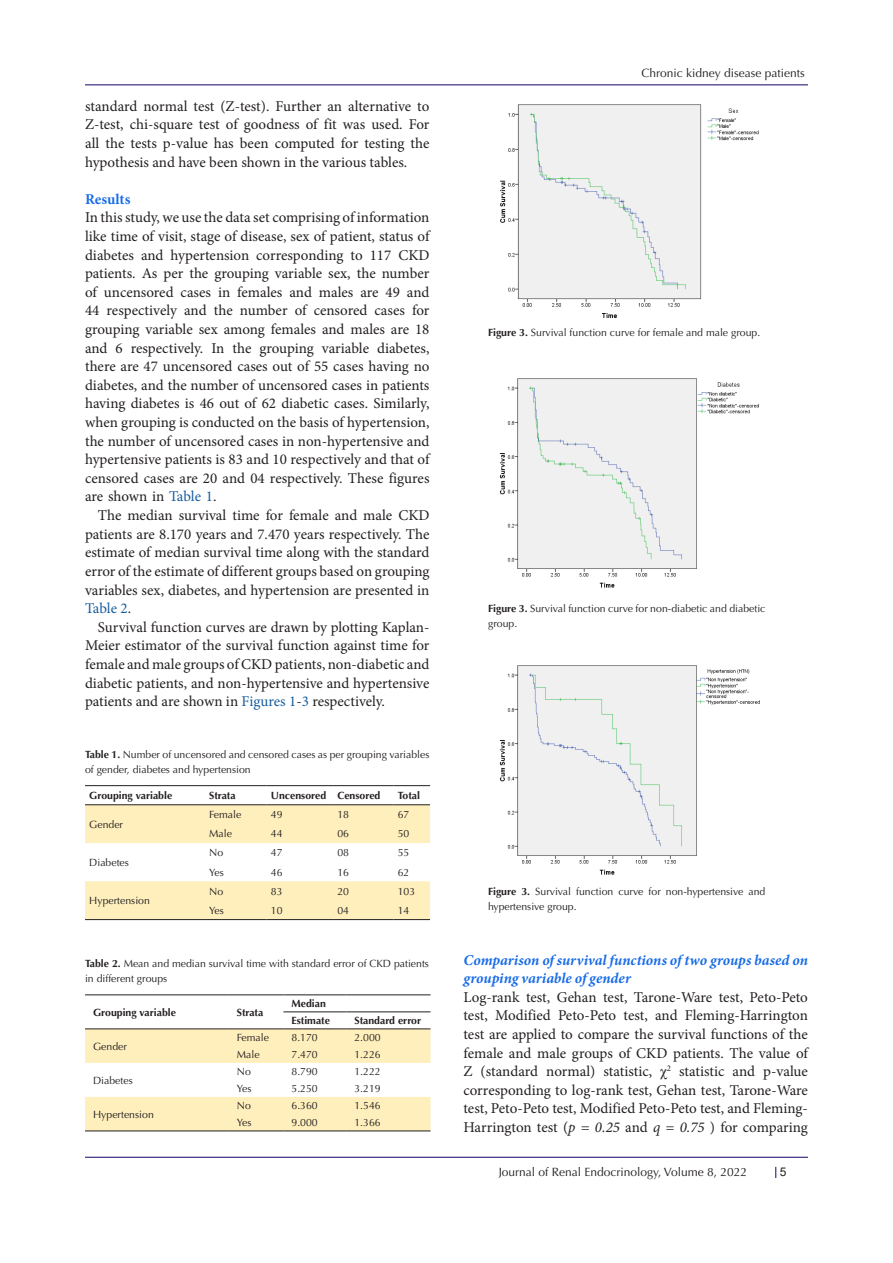
<style>
.page{position:relative;width:893px;height:1263px;background:#fff}
.page>*{position:absolute;margin:0;border:0;box-sizing:border-box;transform-origin:0 0}
.Default{font:15px/18.6px "Minion Pro";letter-spacing:-.005em;color:#231f20;text-align:justify}
.Default-2{font:italic 700 15px/18.6px "Minion Pro";color:#196ce8}
.Default-3{font:700 15px "Minion Pro";color:#196ce8}
.t1{font:12px "Optima LT Std";color:#231f20}
.t2{font:12px "Arial";color:#231f20}
.t3{font:10.5px/15px "Optima LT Std";color:#231f20}
.t4{font:700 10.5px "Optima LT Std";color:#231f20}
.s1{color:#175d9e}
.s2{font-weight:700}
.s3{font-family:"Times New Roman"}
.s4{font-style:italic}
</style>
<div class="page">
<hr style="left:85px;top:85px;width:723px;height:1px;background:#190066">
<hr style="left:85px;top:1157px;width:723px;height:1px;background:#190066">
<svg style="left:85px;top:805px;width:345px;height:114px"></svg>
<hr style="left:85px;top:785px;width:120px;height:1px;background:#231f20">
<hr style="left:205px;top:785px;width:62px;height:1px;background:#231f20">
<hr style="left:267px;top:785px;width:66px;height:1px;background:#231f20">
<hr style="left:333px;top:785px;width:60px;height:1px;background:#231f20">
<hr style="left:393px;top:785px;width:37px;height:1px;background:#231f20">
<hr style="left:85px;top:804px;width:120px;height:1px;background:#231f20">
<hr style="left:205px;top:804px;width:62px;height:1px;background:#231f20">
<hr style="left:267px;top:804px;width:66px;height:1px;background:#231f20">
<hr style="left:333px;top:804px;width:60px;height:1px;background:#231f20">
<hr style="left:393px;top:804px;width:37px;height:1px;background:#231f20">
<hr style="left:85px;top:919px;width:120px;height:1px;background:#231f20">
<hr style="left:205px;top:919px;width:62px;height:1px;background:#231f20">
<hr style="left:267px;top:919px;width:66px;height:1px;background:#231f20">
<hr style="left:333px;top:919px;width:60px;height:1px;background:#231f20">
<hr style="left:393px;top:919px;width:37px;height:1px;background:#231f20">
<svg style="left:85px;top:1029px;width:345px;height:101px"></svg>
<hr style="left:85px;top:994px;width:144px;height:1px;background:#231f20">
<hr style="left:229px;top:994px;width:54px;height:1px;background:#231f20">
<hr style="left:283px;top:994px;width:63px;height:1px;background:#231f20">
<hr style="left:346px;top:994px;width:84px;height:1px;background:#231f20">
<hr style="left:283px;top:1011px;width:63px;height:1px;background:#231f20">
<hr style="left:346px;top:1011px;width:84px;height:1px;background:#231f20">
<hr style="left:85px;top:1028px;width:144px;height:1px;background:#231f20">
<hr style="left:229px;top:1028px;width:54px;height:1px;background:#231f20">
<hr style="left:283px;top:1028px;width:63px;height:1px;background:#231f20">
<hr style="left:346px;top:1028px;width:84px;height:1px;background:#231f20">
<hr style="left:85px;top:1130px;width:144px;height:1px;background:#231f20">
<hr style="left:229px;top:1130px;width:54px;height:1px;background:#231f20">
<hr style="left:283px;top:1130px;width:63px;height:1px;background:#231f20">
<hr style="left:346px;top:1130px;width:84px;height:1px;background:#231f20">
<img style="left:500px;top:104px;width:259px;height:214px">
<img style="left:499px;top:378px;width:260px;height:210px">
<img style="left:499px;top:665px;width:261px;height:210px">
<p class="Default" style="left:85px;top:97px;width:346px">standard normal test (Z-test). Further an alternative to Z-test, chi-square test of goodness of fit was used. For all the tests p-value has been computed for testing the hypothesis and have been shown in the various tables.</p>
<p class="Default-3" style="left:85px;top:188px;width:47px">Results</p>
<p class="Default" style="left:85px;top:208px;width:346px">In this study, we use the data set comprising of information like time of visit, stage of disease, sex of patient, status of diabetes and hypertension corresponding to 117 CKD patients. As per the grouping variable sex, the number of uncensored cases in females and males are 49 and 44 respectively and the number of censored cases for grouping variable sex among females and males are 18 and 6 respectively. In the grouping variable diabetes, there are 47 uncensored cases out of 55 cases having no diabetes, and the number of uncensored cases in patients having diabetes is 46 out of 62 diabetic cases. Similarly, when grouping is conducted on the basis of hypertension, the number of uncensored cases in non-hypertensive and hypertensive patients is 83 and 10 respectively and that of censored cases are 20 and 04 respectively. These figures are shown in <span class="s1">Table 1</span>.</p>
<p class="Default" style="left:85px;top:506px;width:346px;text-indent:13px">The median survival time for female and male CKD patients are 8.170 years and 7.470 years respectively. The estimate of median survival time along with the standard error of the estimate of different groups based on grouping variables sex, diabetes, and hypertension are presented in <span class="s1">Table 2</span>.</p>
<p class="Default" style="left:85px;top:618px;width:346px;text-indent:13px">Survival function curves are drawn by plotting Kaplan-Meier estimator of the survival function against time for female and male groups of CKD patients, non-diabetic and diabetic patients, and non-hypertensive and hypertensive patients and are shown in <span class="s1">Figures 1</span>-<span class="s1">3</span> respectively.</p>
<p class="t3" style="left:85px;top:747px;width:346px"><span class="s2">Table 1.</span> Number of uncensored and censored cases as per grouping variables of gender, diabetes and hypertension</p>
<p class="t4" style="left:89px;top:789px;width:85px">Grouping variable</p>
<p class="t4" style="left:209px;top:789px;width:28px">Strata</p>
<p class="t4" style="left:271px;top:789px;width:57px">Uncensored</p>
<p class="t4" style="left:337px;top:789px;width:45px">Censored</p>
<p class="t4" style="left:398px;top:789px;width:24px">Total</p>
<p class="t3" style="left:89px;top:817px;width:35px">Gender</p>
<p class="t3" style="left:209px;top:807px;width:34px">Female</p>
<p class="t3" style="left:271px;top:807px;width:13px">49</p>
<p class="t3" style="left:337px;top:807px;width:13px">18</p>
<p class="t3" style="left:398px;top:807px;width:13px">67</p>
<p class="t3" style="left:209px;top:826px;width:24px">Male</p>
<p class="t3" style="left:271px;top:826px;width:13px">44</p>
<p class="t3" style="left:337px;top:826px;width:13px">06</p>
<p class="t3" style="left:398px;top:826px;width:13px">50</p>
<p class="t3" style="left:89px;top:855px;width:41px">Diabetes</p>
<p class="t3" style="left:89px;top:893px;width:62px">Hypertension</p>
<p class="t3" style="left:209px;top:845px;width:16px">No</p>
<p class="t3" style="left:271px;top:845px;width:13px">47</p>
<p class="t3" style="left:337px;top:845px;width:13px">08</p>
<p class="t3" style="left:398px;top:845px;width:13px">55</p>
<p class="t3" style="left:209px;top:865px;width:16px">Yes</p>
<p class="t3" style="left:271px;top:865px;width:13px">46</p>
<p class="t3" style="left:337px;top:865px;width:13px">16</p>
<p class="t3" style="left:398px;top:865px;width:13px">62</p>
<p class="t3" style="left:209px;top:884px;width:16px">No</p>
<p class="t3" style="left:271px;top:884px;width:13px">83</p>
<p class="t3" style="left:337px;top:884px;width:13px">20</p>
<p class="t3" style="left:398px;top:884px;width:19px">103</p>
<p class="t3" style="left:209px;top:903px;width:16px">Yes</p>
<p class="t3" style="left:271px;top:903px;width:13px">10</p>
<p class="t3" style="left:337px;top:903px;width:13px">04</p>
<p class="t3" style="left:398px;top:903px;width:13px">14</p>
<p class="t3" style="left:85px;top:956px;width:345px"><span class="s2">Table 2.</span> Mean and median survival time with standard error of CKD patients in different groups</p>
<p class="t4" style="left:93px;top:1006px;width:85px">Grouping variable</p>
<p class="t4" style="left:237px;top:1006px;width:28px">Strata</p>
<p class="t4" style="left:291px;top:997px;width:36px">Median</p>
<p class="t4" style="left:291px;top:1014px;width:40px">Estimate</p>
<p class="t4" style="left:354px;top:1014px;width:68px">Standard error</p>
<p class="t3" style="left:93px;top:1039px;width:35px">Gender</p>
<p class="t3" style="left:93px;top:1073px;width:41px">Diabetes</p>
<p class="t3" style="left:93px;top:1107px;width:62px">Hypertension</p>
<p class="t3" style="left:237px;top:1030px;width:34px">Female</p>
<p class="t3" style="left:291px;top:1030px;width:28px">8.170</p>
<p class="t3" style="left:354px;top:1030px;width:28px">2.000</p>
<p class="t3" style="left:237px;top:1047px;width:24px">Male</p>
<p class="t3" style="left:291px;top:1047px;width:28px">7.470</p>
<p class="t3" style="left:354px;top:1047px;width:28px">1.226</p>
<p class="t3" style="left:237px;top:1064px;width:16px">No</p>
<p class="t3" style="left:291px;top:1064px;width:28px">8.790</p>
<p class="t3" style="left:354px;top:1064px;width:28px">1.222</p>
<p class="t3" style="left:237px;top:1081px;width:16px">Yes</p>
<p class="t3" style="left:291px;top:1081px;width:28px">5.250</p>
<p class="t3" style="left:354px;top:1081px;width:28px">3.219</p>
<p class="t3" style="left:237px;top:1098px;width:16px">No</p>
<p class="t3" style="left:291px;top:1098px;width:28px">6.360</p>
<p class="t3" style="left:354px;top:1098px;width:28px">1.546</p>
<p class="t3" style="left:237px;top:1115px;width:16px">Yes</p>
<p class="t3" style="left:291px;top:1115px;width:28px">9.000</p>
<p class="t3" style="left:354px;top:1115px;width:28px">1.366</p>
<p class="t1" style="left:641px;top:66px;width:165px">Chronic kidney disease patients</p>
<p class="t3" style="left:488px;top:325px;width:274px"><span class="s2">Figure 3.</span> Survival function curve for female and male group.</p>
<p class="t3" style="left:488px;top:601px;width:279px"><span class="s2">Figure 3.</span> Survival function curve for non-diabetic and diabetic group.</p>
<p class="t3" style="left:488px;top:884px;width:279px"><span class="s2">Figure 3.</span> Survival function curve for non-hypertensive and hypertensive group.</p>
<p class="Default-2" style="left:463px;top:950px;width:346px">Comparison of survival functions of two groups based on grouping variable of gender</p>
<p class="Default" style="left:463px;top:988px;width:346px">Log-rank test, Gehan test, Tarone-Ware test, Peto-Peto test, Modified Peto-Peto test, and Fleming-Harrington test are applied to compare the survival functions of the female and male groups of CKD patients. The value of Z (standard normal) statistic, <span class="s3">χ</span><sup>2</sup> statistic and p-value corresponding to log-rank test, Gehan test, Tarone-Ware test, Peto-Peto test, Modified Peto-Peto test, and Fleming-Harrington test (<span class="s4">p = 0.25</span> and <span class="s4">q = 0.75</span> ) for comparing</p>
<p class="t1" style="left:499px;top:1165px;width:250px">Journal of Renal Endocrinology, Volume 8, 2022</p>
<p class="t2" style="left:780px;top:1163px;width:8px">5</p>
</div>
